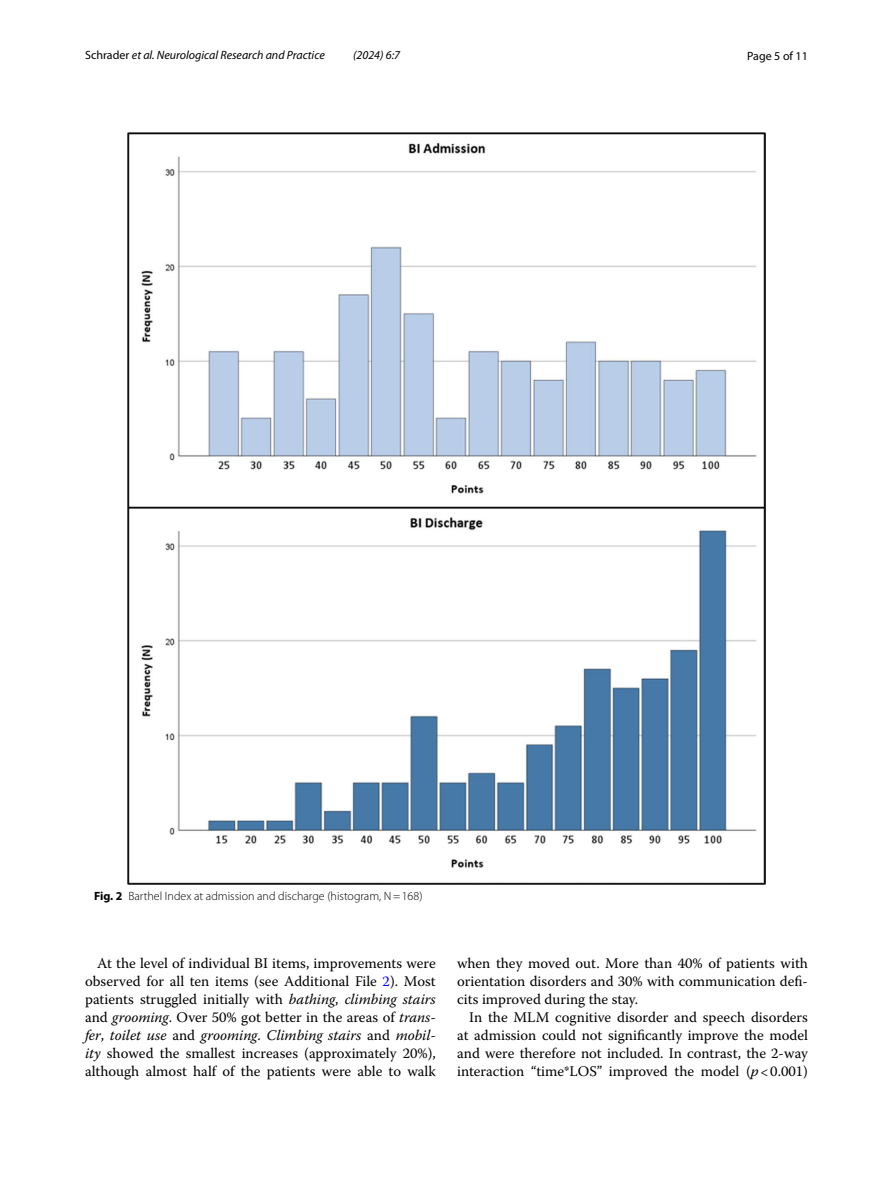
<style>
.page{position:relative;width:893px;height:1187px;background:#fff}
.page>*{position:absolute;margin:0;border:0;box-sizing:border-box;transform-origin:0 0}
.t1{font:14.7px/18px "Warnock Pro";color:#000;text-align:justify}
.t2{font:300 12px "Myriad Pro";color:#000}
.t3{font:italic 12px "Myriad Pro";color:#000}
.t4{font:12px "Myriad Pro";color:#000}
.s1{font-style:normal}
.s2{font-weight:700}
.s3{color:#00f}
.s4{font-style:italic}
</style>
<div class="page">
<img style="left:128px;top:133px;width:637px;height:751px">
<p class="t3" style="left:85px;top:48px;width:241px"><span class="s1">Schrader</span> et al. Neurological Research and Practice</p>
<p class="t3" style="left:353px;top:48px;width:48px">(2024) 6:7</p>
<p class="t4" style="left:747px;top:48px;width:62px">Page 5 of 11</p>
<p class="t2" style="left:94px;top:888px;width:330px"><span class="s2">Fig. 2</span> Barthel Index at admission and discharge (histogram, N=168)</p>
<p class="t1" style="left:85px;top:953px;width:352px;text-indent:12px">At the level of individual BI items, improvements were observed for all ten items (see Additional File <span class="s3">2</span>). Most patients struggled initially with <span class="s4">bathing</span>, <span class="s4">climbing stairs </span>and <span class="s4">grooming</span>. Over 50% got better in the areas of <span class="s4">trans&shy;fer</span>, <span class="s4">toilet use</span> and <span class="s4">grooming</span>. <span class="s4">Climbing stairs</span> and <span class="s4">mobil&shy;ity</span> showed the smallest increases (approximately 20%), although almost half of the patients were able to walk</p>
<p class="t1" style="left:457px;top:953px;width:352px">when they moved out. More than 40% of patients with orientation disorders and 30% with communication defi&shy;cits improved during the stay.</p>
<p class="t1" style="left:457px;top:1007px;width:352px;text-indent:12px">In the MLM cognitive disorder and speech disorders at admission could not significantly improve the model and were therefore not included. In contrast, the 2-way interaction “time*LOS” improved the model (<span class="s4">p</span>&lt;0.001)</p>
</div>
